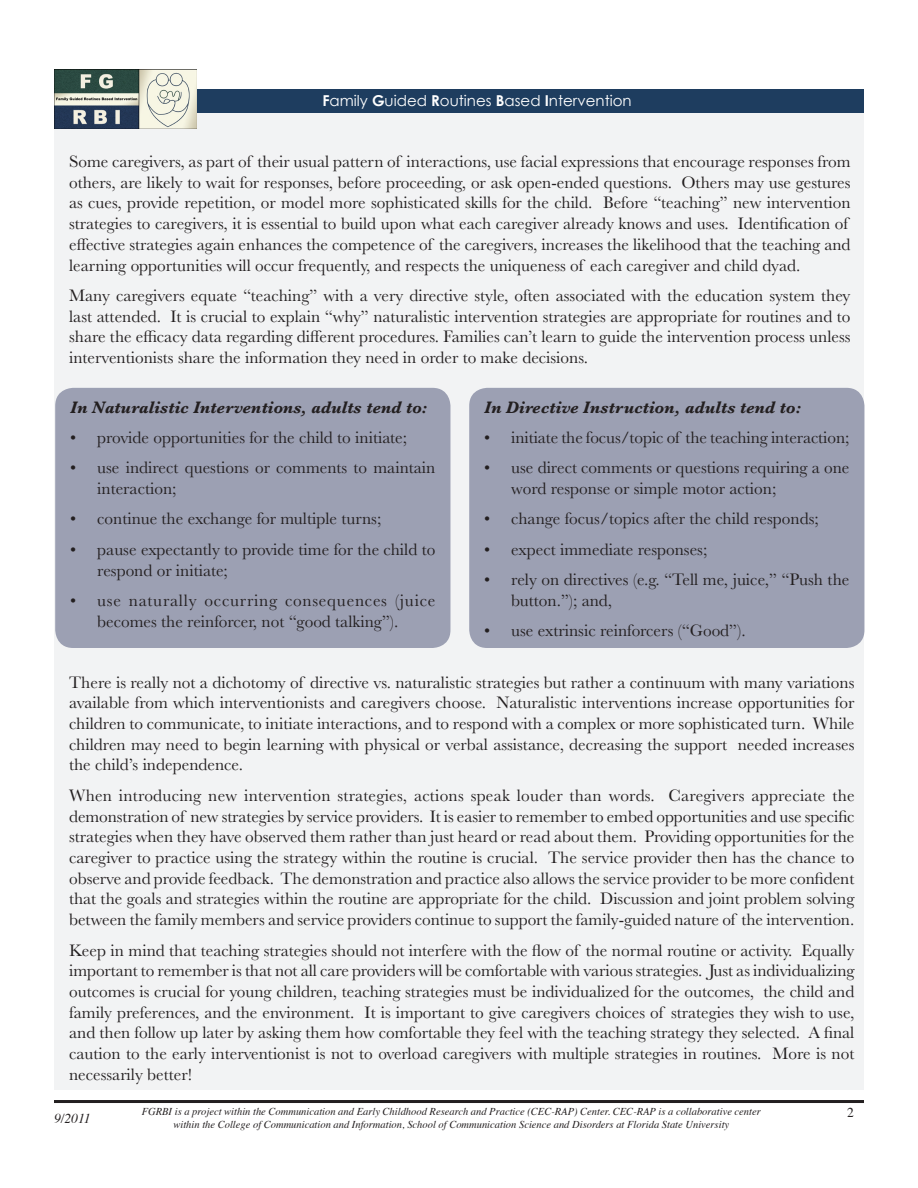
<style>
.page{position:relative;width:918px;height:1188px;background:#fff}
.page>*{position:absolute;margin:0;border:0;box-sizing:border-box;transform-origin:0 0}
.t1{font:17.25px/20.7px "Baskerville";color:#231f20}
.t2{font:17.25px/20.7px "Baskerville";letter-spacing:.045em;color:#231f20;text-align:center}
.t3{font:italic 700 17.25px "Baskerville";color:#231f20}
.t4{font:15px "Century Gothic";color:#fff}
.t5{font:italic 13.5px "Times";color:#231f20}
.t6{font:13.5px "Times";color:#231f20}
.t7{font:italic 10.5px "Times";color:#231f20}
.s1{font-weight:700}
</style>
<div class="page">
<hr style="left:54px;top:1100px;width:810px;height:3px;background:#231f20">
<div style="left:54px;top:112px;width:810px;height:978px;background:#f2f3f4"></div>
<div style="left:70px;top:89px;width:794px;height:23px;background:#1e3d5f"></div>
<img style="left:54px;top:70px;width:143px;height:58px">
<div style="left:469px;top:388px;width:395px;height:260px;background:#9ca0b3;border-radius:18px"></div>
<div style="left:55px;top:388px;width:395px;height:260px;background:#9ca0b3;border-radius:18px"></div>
<p class="t4" style="left:322px;top:92px;width:311px"><span class="s1">F</span>amily <span class="s1">G</span>uided <span class="s1">R</span>outines <span class="s1">B</span>ased <span class="s1">I</span>ntervention</p>
<p class="t1" style="left:69px;top:151px;width:783px">Some caregivers, as part of their usual pattern of interactions, use facial expressions that encourage responses from others, are likely to wait for responses, before proceeding, or ask open-ended questions. Others may use gestures as cues, provide repetition, or model more sophisticated skills for the child. Before “teaching” new intervention strategies to caregivers, it is essential to build upon what each caregiver already knows and uses. Identification of effective strategies again enhances the competence of the caregivers, increases the likelihood that the teaching and learning opportunities will occur frequently, and respects the uniqueness of each caregiver and child dyad.</p>
<p class="t1" style="left:69px;top:285px;width:783px;text-align:justify">Many caregivers equate “teaching” with a very directive style, often associated with the education system they last attended. It is crucial to explain “why” naturalistic intervention strategies are appropriate for routines and to share the efficacy data regarding different procedures. Families can’t learn to guide the intervention process unless interventionists share the information they need in order to make decisions.</p>
<p class="t3" style="left:70px;top:395px;width:359px">In Naturalistic Interventions, adults tend to:</p>
<p class="t1" style="left:70px;top:427px;width:338px">• provide opportunities for the child to initiate;</p>
<p class="t1" style="left:97px;top:458px;width:340px;text-indent:-27px">• use indirect questions or comments to maintain interaction;</p>
<p class="t1" style="left:70px;top:509px;width:313px">• continue the exchange for multiple turns;</p>
<p class="t1" style="left:97px;top:539px;width:340px;text-indent:-27px">• pause expectantly to provide time for the child to respond or initiate;</p>
<p class="t2" style="left:70px;top:590px;width:367px">• use naturally occurring consequences (juice becomes the reinforcer, not “good talking”).</p>
<p class="t3" style="left:484px;top:395px;width:319px">In Directive Instruction, adults tend to:</p>
<p class="t1" style="left:484px;top:427px;width:367px">• initiate the focus/topic of the teaching interaction;</p>
<p class="t1" style="left:511px;top:458px;width:340px;text-indent:-27px">• use direct comments or questions requiring a one word response or simple motor action;</p>
<p class="t1" style="left:484px;top:509px;width:336px">• change focus/topics after the child responds;</p>
<p class="t1" style="left:484px;top:539px;width:225px">• expect immediate responses;</p>
<p class="t1" style="left:511px;top:570px;width:340px;text-indent:-27px">• rely on directives (e.g. “Tell me, juice,” “Push the button.”); and,</p>
<p class="t1" style="left:484px;top:621px;width:263px">• use extrinsic reinforcers (“Good”).</p>
<p class="t1" style="left:69px;top:672px;width:787px;text-align:justify">There is really not a dichotomy of directive vs. naturalistic strategies but rather a continuum with many variations available from which interventionists and caregivers choose. Naturalistic interventions increase opportunities for children to communicate, to initiate interactions, and to respond with a complex or more sophisticated turn. While children may need to begin learning with physical or verbal assistance, decreasing the support needed increases the child’s independence.</p>
<p class="t1" style="left:69px;top:785px;width:787px;text-align:justify">When introducing new intervention strategies, actions speak louder than words. Caregivers appreciate the demonstration of new strategies by service providers. It is easier to remember to embed opportunities and use specific strategies when they have observed them rather than just heard or read about them. Providing opportunities for the caregiver to practice using the strategy within the routine is crucial. The service provider then has the chance to observe and provide feedback. The demonstration and practice also allows the service provider to be more confident that the goals and strategies within the routine are appropriate for the child. Discussion and joint problem solving between the family members and service providers continue to support the family-guided nature of the intervention.</p>
<p class="t1" style="left:69px;top:940px;width:787px;text-align:justify">Keep in mind that teaching strategies should not interfere with the flow of the normal routine or activity. Equally important to remember is that not all care providers will be comfortable with various strategies. Just as individualizing outcomes is crucial for young children, teaching strategies must be individualized for the outcomes, the child and family preferences, and the environment. It is important to give caregivers choices of strategies they wish to use, and then follow up later by asking them how comfortable they feel with the teaching strategy they selected. A final caution to the early interventionist is not to overload caregivers with multiple strategies in routines. More is not necessarily better!</p>
<p class="t5" style="left:54px;top:1107px;width:38px">9/2011</p>
<p class="t7" style="left:142px;top:1102px;width:621px">FGRBI is a project within the Communication and Early Childhood Research and Practice (CEC-RAP) Center. CEC-RAP is a collaborative center</p>
<p class="t6" style="left:847px;top:1100px;width:8px">2</p>
<p class="t7" style="left:173px;top:1115px;width:557px">within the College of Communication and Information, School of Communication Science and Disorders at Florida State University</p>
</div>
